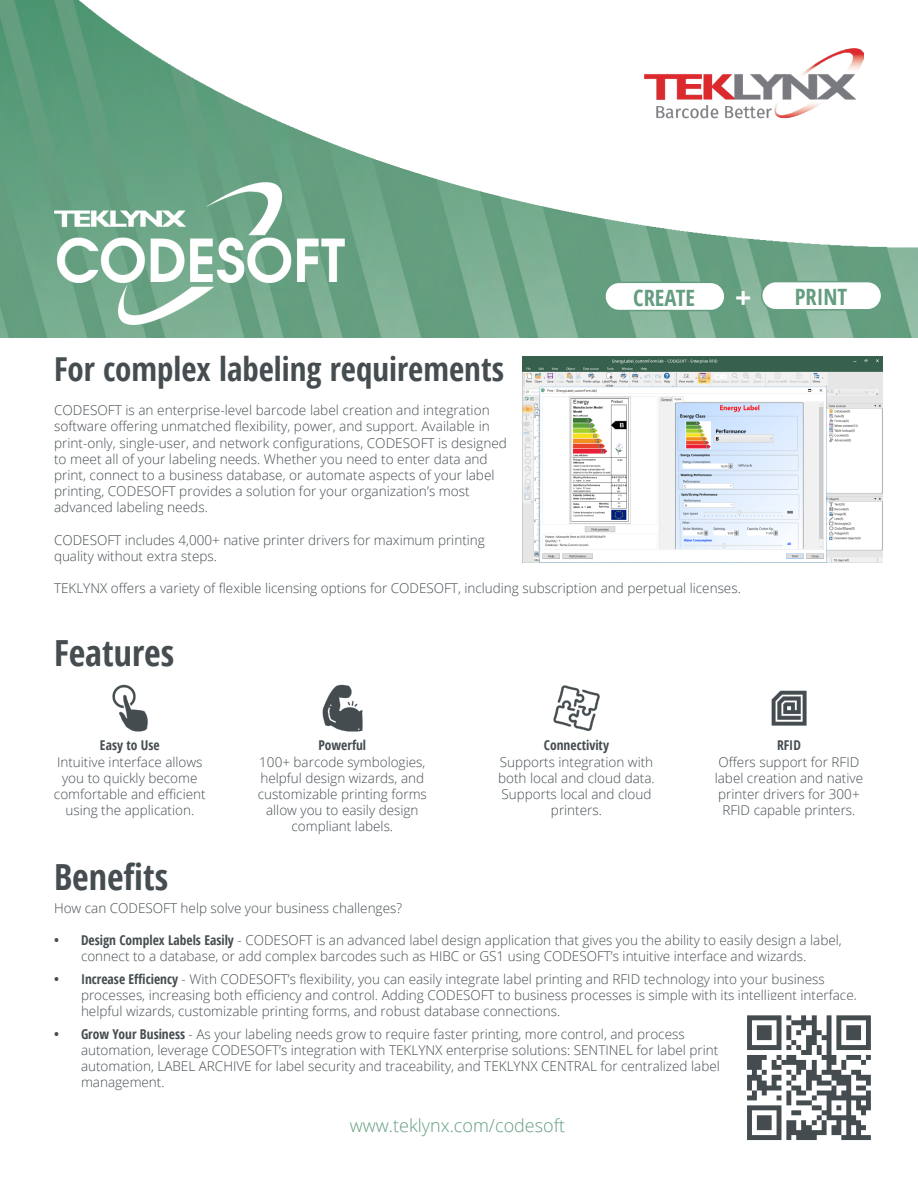
<style>
.page{position:relative;width:918px;height:1188px;background:#fff}
.page>*{position:absolute;margin:0;border:0;box-sizing:border-box;transform-origin:0 0}
.t1{font:700 condensed 36px "Open Sans";color:#454d51}
.t2{font:700 condensed 33px "Open Sans";color:#454d51}
.t3{font:700 28.5px "Open Sans";color:#fff}
.t4{font:700 condensed 22.5px "Open Sans";color:#649d80}
.t5{font:300 18px "Open Sans";color:#649d80}
.t6{font:300 13.5px/16.2px "Open Sans";color:#454d51}
.t7{font:700 condensed 13.5px "Open Sans";color:#454d51}
.s1{font-weight:700;font-stretch:condensed}
</style>
<div class="page">
<img style="left:0;top:0;width:918px;height:338px">
<img style="left:644px;top:48px;width:220px;height:76px">
<img style="left:523px;top:357px;width:359px;height:205px">
<img style="left:55px;top:183px;width:290px;height:142px">
<div style="left:605px;top:282px;width:120px;height:29px;background:#fff;border-radius:14px"></div>
<div style="left:604px;top:282px;width:122px;height:29px;border:2px solid #649d80;border-radius:14px"></div>
<div style="left:762px;top:282px;width:120px;height:28px;background:#fff;border-radius:14px"></div>
<div style="left:761px;top:281px;width:121px;height:30px;border:2px solid #649d80;border-radius:14px"></div>
<img style="left:553px;top:685px;width:47px;height:46px">
<img style="left:112px;top:684px;width:36px;height:48px">
<img style="left:322px;top:684px;width:41px;height:48px">
<img style="left:771px;top:690px;width:36px;height:36px">
<img style="left:747px;top:1015px;width:124px;height:125px">
<h2 class="t2" style="left:54px;top:346px;width:452px">For complex labeling requirements</h2>
<h3 class="t4" style="left:633px;top:282px;width:63px">CREATE</h3>
<h3 class="t3" style="left:735px;top:277px;width:18px">+</h3>
<h3 class="t4" style="left:795px;top:281px;width:54px">PRINT</h3>
<p class="t6" style="left:54px;top:402px;width:455px">CODESOFT is an enterprise-level barcode label creation and integration software offering unmatched flexibility, power, and support. Available in print-only, single-user, and network configurations, CODESOFT is designed to meet all of your labeling needs. Whether you need to enter data and print, connect to a business database, or automate aspects of your label printing, CODESOFT provides a solution for your organization’s most advanced labeling needs.</p>
<p class="t6" style="left:54px;top:531px;width:432px">CODESOFT includes 4,000+ native printer drivers for maximum printing quality without extra steps.</p>
<p class="t6" style="left:54px;top:580px;width:688px">TEKLYNX offers a variety of flexible licensing options for CODESOFT, including subscription and perpetual licenses.</p>
<h1 class="t1" style="left:54px;top:628px;width:122px">Features</h1>
<p class="t7" style="left:100px;top:736px;width:61px">Easy to Use</p>
<p class="t6" style="left:54px;top:753px;width:153px;text-align:center">Intuitive interface allows you to quickly become comfortable and efficient using the application.</p>
<p class="t7" style="left:318px;top:736px;width:49px">Powerful</p>
<p class="t6" style="left:258px;top:753px;width:171px;text-align:center">100+ barcode symbologies, helpful design wizards, and customizable printing forms allow you to easily design compliant labels.</p>
<p class="t7" style="left:544px;top:736px;width:67px">Connectivity</p>
<p class="t6" style="left:498px;top:753px;width:158px;text-align:center">Supports integration with both local and cloud data.<br>Supports local and cloud printers.</p>
<p class="t7" style="left:777px;top:736px;width:25px">RFID</p>
<p class="t6" style="left:715px;top:753px;width:150px;text-align:center">Offers support for RFID label creation and native printer drivers for 300+<br>RFID capable printers.</p>
<h1 class="t1" style="left:54px;top:852px;width:116px">Benefits</h1>
<p class="t6" style="left:54px;top:899px;width:350px">How can CODESOFT help solve your business challenges?</p>
<p class="t6" style="left:81px;top:932px;width:762px;text-indent:-27px"><span class="s1">• Design Complex Labels Easily</span> - CODESOFT is an advanced label design application that gives you the ability to easily design a label, connect to a database, or add complex barcodes such as HIBC or GS1 using CODESOFT’s intuitive interface and wizards.</p>
<p class="t6" style="left:81px;top:970px;width:777px;text-indent:-27px"><span class="s1">• Increase Efficiency</span> - With CODESOFT’s flexibility, you can easily integrate label printing and RFID technology into your business processes, increasing both efficiency and control. Adding CODESOFT to business processes is simple with its intelligent interface, helpful wizards, customizable printing forms, and robust database connections.</p>
<p class="t6" style="left:81px;top:1025px;width:640px;text-indent:-27px"><span class="s1">• Grow Your Business</span> - As your labeling needs grow to require faster printing, more control, and process automation, leverage CODESOFT’s integration with TEKLYNX enterprise solutions: SENTINEL for label print automation, LABEL ARCHIVE for label security and traceability, and TEKLYNX CENTRAL for centralized label management.</p>
<h3 class="t5" style="left:350px;top:1114px;width:217px">www.teklynx.com/codesoft</h3>
</div>
